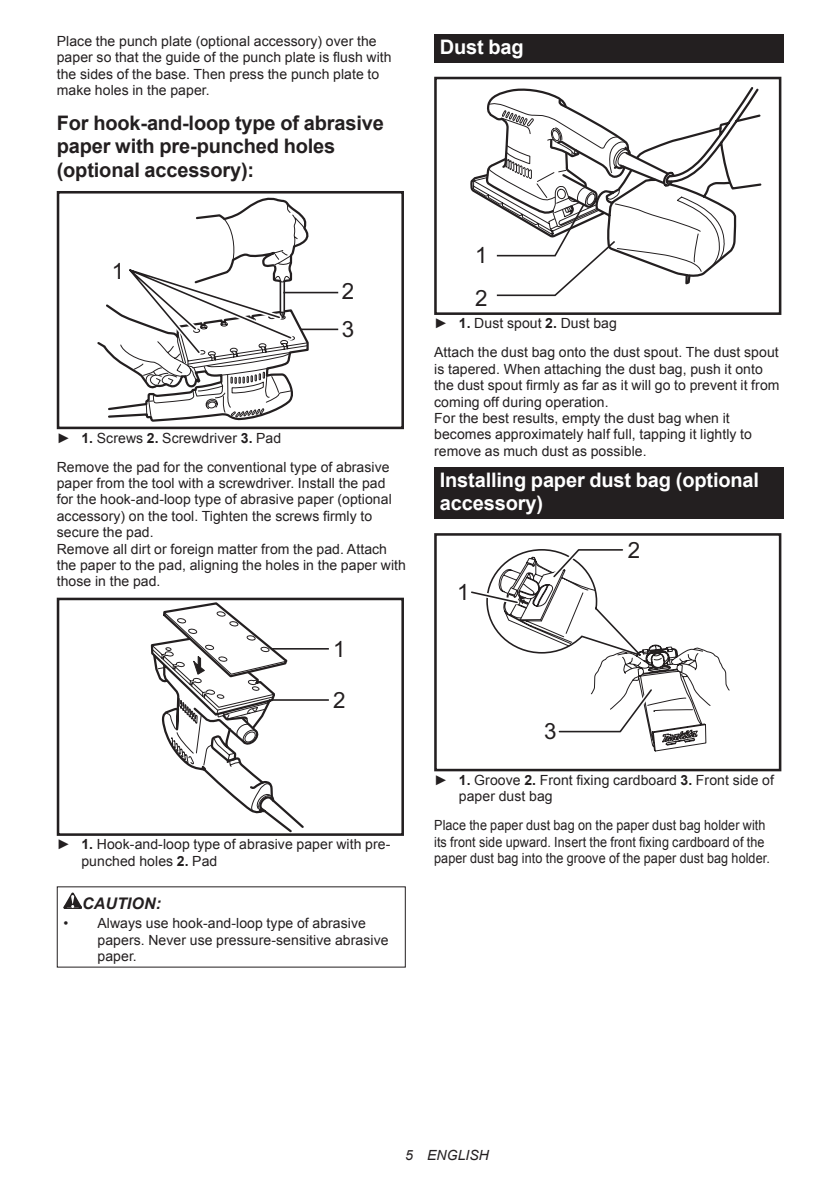
<style>
.page{position:relative;width:840px;height:1191px;background:#fff}
.page>*{position:absolute;margin:0;border:0;box-sizing:border-box;transform-origin:0 0}
.t1{font:22.4px/38.4px "Arial";color:#231f20}
.t2{font:700 20px/23.4px "Arial";letter-spacing:-.01em;color:#231f20}
.t3{font:700 20px/23.4px "Arial";letter-spacing:-.01em;color:#fff}
.t4{font:italic 700 16px "Arial";letter-spacing:.005em;color:#231f20}
.t5{font:14px/16.4px "Arial";letter-spacing:.005em;color:#231f20}
.t6{font:14px/16.4px "Arial";letter-spacing:.005em;color:#231f20;scale:.9 1}
.t7{font:italic 14px "Arial";letter-spacing:.005em;color:#231f20}
.s1{font-weight:700}
</style>
<div class="page">
<svg style="left:97px;top:197px;width:215px;height:225px"></svg>
<hr style="left:283px;top:292px;width:55px;height:1px;background:#231f20">
<hr style="left:301px;top:328px;width:37px;height:2px;background:#231f20">
<div style="left:57px;top:191px;width:347px;height:238px;border:3px solid #231f20"></div>
<svg style="left:150px;top:602px;width:155px;height:230px"></svg>
<hr style="left:272px;top:699px;width:57px;height:2px;background:#231f20">
<hr style="left:272px;top:648px;width:57px;height:1px;background:#231f20">
<div style="left:57px;top:597px;width:347px;height:239px;border:3px solid #231f20"></div>
<svg style="left:63px;top:892px;width:19px;height:17px"></svg>
<div style="left:434px;top:34px;width:348px;height:29px;background:#231f20"></div>
<svg style="left:470px;top:87px;width:292px;height:210px"></svg>
<div style="left:434px;top:77px;width:347px;height:238px;border:3px solid #231f20"></div>
<div style="left:434px;top:467px;width:348px;height:52px;background:#231f20"></div>
<svg style="left:594px;top:644px;width:136px;height:108px"></svg>
<svg style="left:471px;top:549px;width:174px;height:109px"></svg>
<svg style="left:558px;top:684px;width:99px;height:53px"></svg>
<div style="left:434px;top:533px;width:347px;height:238px;border:3px solid #231f20"></div>
<p class="t5" style="left:57px;top:33px;width:336px">Place the punch plate (optional accessory) over the paper so that the guide of the punch plate is flush with the sides of the base. Then press the punch plate to make holes in the paper.</p>
<h2 class="t2" style="left:57px;top:112px;width:328px">For hook-and-loop type of abrasive paper with pre-punched holes (optional accessory):</h2>
<h1 class="t1" style="left:112px;top:252px;width:14px">1</h1>
<h1 class="t1" style="left:341px;top:272px;width:14px">2<br>3</h1>
<p class="t5" style="left:57px;top:423px;width:334px;line-height:28.8px">► <span class="s1">1.</span> Screws <span class="s1">2.</span> Screwdriver <span class="s1">3.</span> Pad<br>Remove the pad for the conventional type of abrasive</p>
<p class="t5" style="left:57px;top:475px;width:350px">paper from the tool with a screwdriver. Install the pad<br>for the hook-and-loop type of abrasive paper (optional accessory) on the tool. Tighten the screws firmly to secure the pad.<br>Remove all dirt or foreign matter from the pad. Attach the paper to the pad, aligning the holes in the paper with those in the pad.</p>
<h1 class="t1" style="left:333px;top:630px;width:14px">1</h1>
<h1 class="t1" style="left:333px;top:681px;width:14px">2</h1>
<p class="t5" style="left:81px;top:836px;width:310px;text-indent:-25px">► <span class="s1">1.</span> Hook-and-loop type of abrasive paper with pre&shy;punched holes <span class="s1">2.</span> Pad</p>
<p class="t4" style="left:82px;top:892px;width:80px">CAUTION:</p>
<p class="t5" style="left:97px;top:915px;width:292px;text-indent:-34px">• Always use hook-and-loop type of abrasive papers. Never use pressure-sensitive abrasive paper.</p>
<h2 class="t3" style="left:439px;top:36px;width:85px">Dust bag</h2>
<h1 class="t1" style="left:475px;top:234px;width:14px;line-height:42.8px">1<br>2</h1>
<p class="t5" style="left:434px;top:309px;width:346px;line-height:28.8px">► <span class="s1">1.</span> Dust spout <span class="s1">2.</span> Dust bag<br>Attach the dust bag onto the dust spout. The dust spout</p>
<p class="t5" style="left:434px;top:361px;width:347px">is tapered. When attaching the dust bag, push it onto the dust spout firmly as far as it will go to prevent it from coming off during operation.<br>For the best results, empty the dust bag when it becomes approximately half full, tapping it lightly to remove as much dust as possible.</p>
<h2 class="t3" style="left:439px;top:469px;width:320px">Installing paper dust bag (optional accessory)</h2>
<h1 class="t1" style="left:457px;top:573px;width:14px">1</h1>
<h1 class="t1" style="left:627px;top:531px;width:14px">2</h1>
<h1 class="t1" style="left:544px;top:711px;width:14px">3</h1>
<p class="t5" style="left:458px;top:772px;width:316px;text-indent:-25px">► <span class="s1">1.</span> Groove <span class="s1">2.</span> Front fixing cardboard <span class="s1">3.</span> Front side of paper dust bag</p>
<p class="t6" style="left:434px;top:817px;width:374px">Place the paper dust bag on the paper dust bag holder with its front side upward. Insert the front fixing cardboard of the paper dust bag into the groove of the paper dust bag holder.</p>
<p class="t7" style="left:405px;top:1146px;width:85px">5 ENGLISH</p>
</div>
